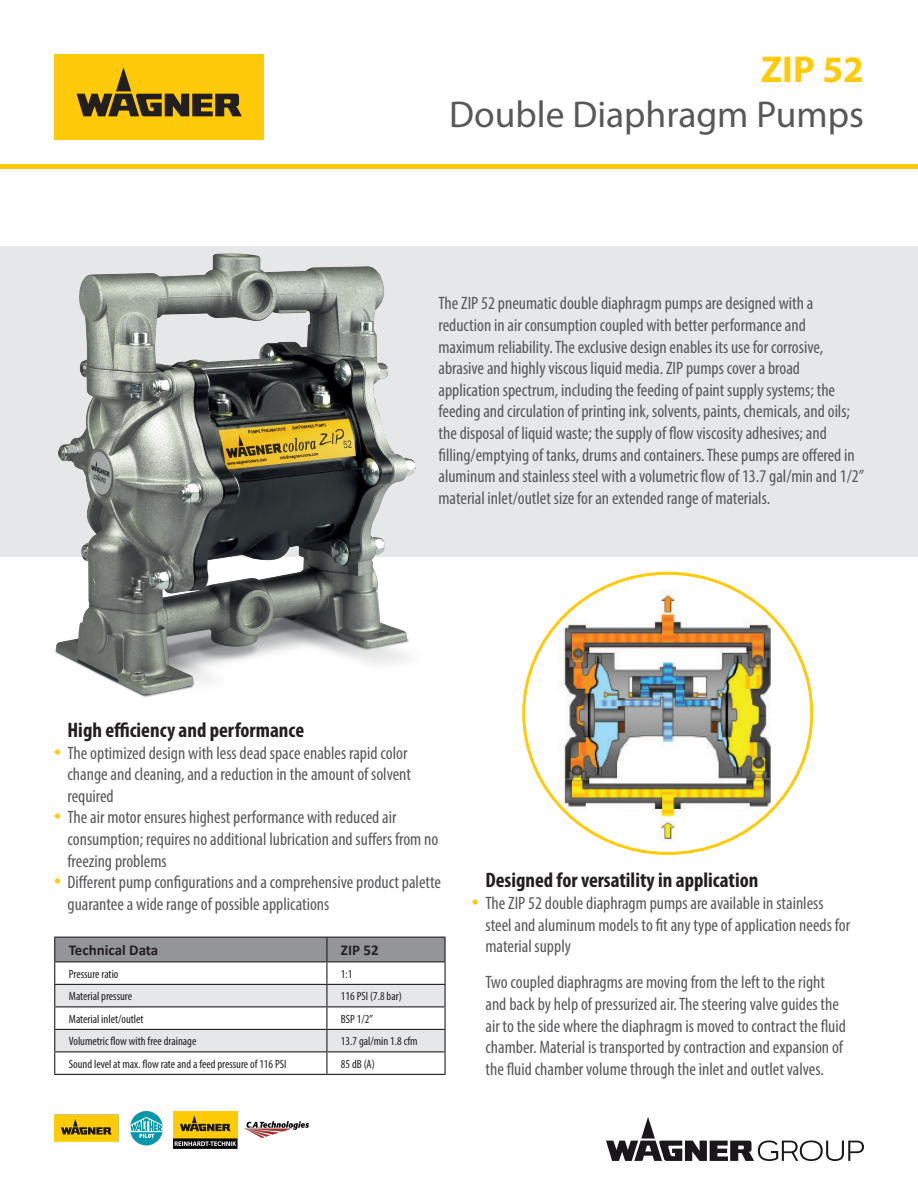
<style>
.page{position:relative;width:918px;height:1188px;background:#fff}
.page>*{position:absolute;margin:0;border:0;box-sizing:border-box;transform-origin:0 0}
.t1{font:37.5px "Myriad Pro";color:#57585a}
.t2{font:700 37.5px "Myriad Pro";color:#feca0a}
.t3{font:700 condensed 21px "Myriad Pro";color:#231f20}
.t4{font:condensed 18px/21.6px "Myriad Pro";color:#57585a}
.t5{font:700 15px "Calibri";color:#231f20}
.t6{font:condensed 12px "Myriad Pro";color:#231f20}
.s1{font-size:27px;color:#feca0a}
</style>
<div class="page">
<div style="left:0;top:246px;width:918px;height:310px;background:#e6e7e9"></div>
<div style="left:0;top:164px;width:918px;height:5px;background:#feca0a"></div>
<div style="left:54px;top:54px;width:210px;height:85px;background:#feca0a"></div>
<svg style="left:77px;top:67px;width:165px;height:49px"></svg>
<img style="left:524px;top:573px;width:271px;height:280px">
<img style="left:54px;top:254px;width:369px;height:443px">
<hr style="left:327px;top:937px;width:119px;height:1px;background:#231f20">
<hr style="left:444px;top:938px;width:2px;height:23px;background:#231f20">
<hr style="left:327px;top:961px;width:119px;height:1px;background:#231f20">
<hr style="left:444px;top:962px;width:2px;height:22px;background:#231f20">
<hr style="left:444px;top:985px;width:2px;height:21px;background:#231f20">
<hr style="left:444px;top:1007px;width:2px;height:22px;background:#231f20">
<hr style="left:444px;top:1030px;width:2px;height:21px;background:#231f20">
<hr style="left:327px;top:984px;width:119px;height:1px;background:#231f20">
<hr style="left:327px;top:1006px;width:119px;height:1px;background:#231f20">
<hr style="left:327px;top:1029px;width:119px;height:1px;background:#231f20">
<hr style="left:54px;top:1074px;width:273px;height:1px;background:#231f20">
<svg style="left:54px;top:937px;width:391px;height:137px"></svg>
<hr style="left:327px;top:1051px;width:119px;height:1px;background:#231f20">
<hr style="left:444px;top:1052px;width:2px;height:22px;background:#231f20">
<hr style="left:327px;top:1074px;width:119px;height:1px;background:#231f20">
<svg style="left:606px;top:1117px;width:258px;height:44px"></svg>
<img style="left:54px;top:1112px;width:254px;height:36px">
<p class="t2" style="left:761px;top:45px;width:105px">ZIP 52</p>
<p class="t1" style="left:449px;top:91px;width:416px">Double Diaphragm Pumps</p>
<p class="t4" style="left:438px;top:292px;width:427px">The ZIP 52 pneumatic double diaphragm pumps are designed with a reduction in air consumption coupled with better performance and maximum reliability. The exclusive design enables its use for corrosive, abrasive and highly viscous liquid media. ZIP pumps cover a broad application spectrum, including the feeding of paint supply systems; the feeding and circulation of printing ink, solvents, paints, chemicals, and oils; the disposal of liquid waste; the supply of flow viscosity adhesives; and filling/emptying of tanks, drums and containers. These pumps are offered in aluminum and stainless steel with a volumetric flow of 13.7 gal/min and 1/2” material inlet/outlet size for an extended range of materials.</p>
<p class="t3" style="left:68px;top:717px;width:238px">High efficiency and performance</p>
<p class="t4" style="left:68px;top:742px;width:345px;text-indent:-14px"><span class="s1">•</span> The optimized design with less dead space enables rapid color change and cleaning, and a reduction in the amount of solvent required</p>
<p class="t4" style="left:68px;top:806px;width:372px;text-indent:-14px"><span class="s1">•</span> The air motor ensures highest performance with reduced air consumption; requires no additional lubrication and suffers from no freezing problems</p>
<p class="t4" style="left:68px;top:871px;width:375px;text-indent:-14px"><span class="s1">•</span> Different pump configurations and a comprehensive product palette guarantee a wide range of possible applications</p>
<p class="t5" style="left:69px;top:941px;width:91px">Technical Data</p>
<p class="t5" style="left:341px;top:941px;width:39px">ZIP 52</p>
<p class="t6" style="left:69px;top:966px;width:51px">Pressure ratio</p>
<p class="t6" style="left:341px;top:966px;width:13px">1:1</p>
<p class="t6" style="left:69px;top:989px;width:65px">Material pressure</p>
<p class="t6" style="left:341px;top:989px;width:62px">116 PSI (7.8 bar)</p>
<p class="t6" style="left:69px;top:1011px;width:76px">Material inlet/outlet</p>
<p class="t6" style="left:341px;top:1011px;width:34px">BSP 1/2”</p>
<p class="t6" style="left:69px;top:1034px;width:129px">Volumetric flow with free drainage</p>
<p class="t6" style="left:341px;top:1034px;width:78px">13.7 gal/min 1.8 cfm</p>
<p class="t6" style="left:69px;top:1056px;width:219px">Sound level at max. flow rate and a feed pressure of 116 PSI</p>
<p class="t6" style="left:341px;top:1056px;width:35px">85 dB (A)</p>
<p class="t3" style="left:485px;top:867px;width:275px">Designed for versatility in application</p>
<p class="t4" style="left:485px;top:892px;width:366px;text-indent:-14px"><span class="s1">•</span> The ZIP 52 double diaphragm pumps are available in stainless steel and aluminum models to fit any type of application needs for material supply</p>
<p class="t4" style="left:485px;top:971px;width:362px">Two coupled diaphragms are moving from the left to the right and back by help of pressurized air. The steering valve guides the air to the side where the diaphragm is moved to contract the fluid chamber. Material is transported by contraction and expansion of the fluid chamber volume through the inlet and outlet valves.</p>
</div>
